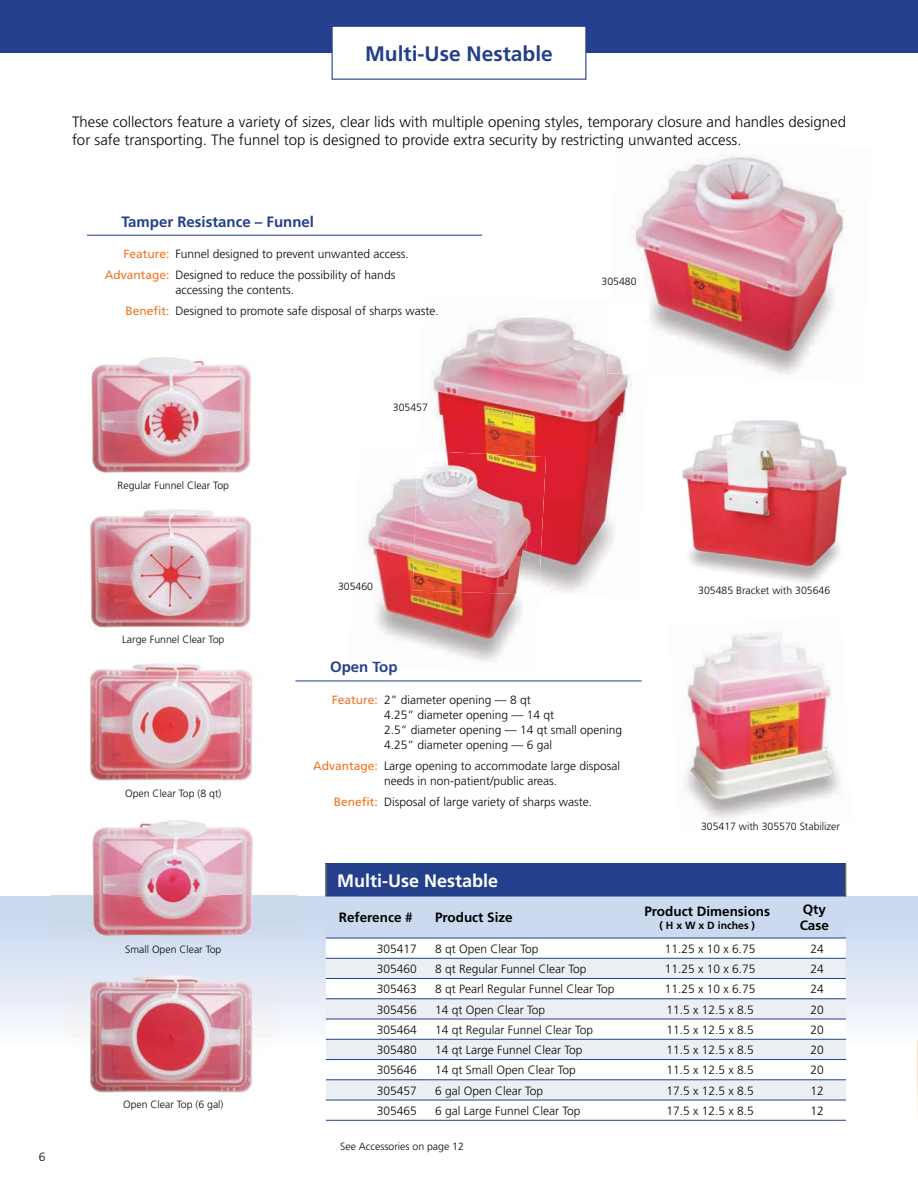
<style>
.page{position:relative;width:918px;height:1188px;background:#fff}
.page>*{position:absolute;margin:0;border:0;box-sizing:border-box;transform-origin:0 0}
.t1{font:700 21px "Frutiger";color:#243f8b}
.t2{font:700 18px "Frutiger";color:#fff}
.t3{font:300 15px/18px "Frutiger";color:#040909}
.t4{font:700 15px "Frutiger";color:#243f8b}
.t5{font:700 15px "Frutiger";color:#22408a}
.t6{font:700 13.5px/16.2px "Frutiger";color:#010202}
.t7{font:300 12px/15px "Frutiger";color:#040909}
.t8{font:300 12px "Frutiger";color:#010202}
.t9{font:300 10.5px "Frutiger";color:#040909}
.t10{font:700 10.5px "Frutiger";color:#010202}
.s1{color:#010202}
.s2{font-weight:400;color:#f27422}
.s3{color:#243f8b}
</style>
<div class="page">
<svg style="left:0;top:896px;width:918px;height:225px"></svg>
<svg style="left:917px;top:1040px;width:1px;height:81px"></svg>
<div style="left:0;top:0;width:918px;height:53px;background:#243f8b"></div>
<div style="left:332px;top:26px;width:254px;height:53px;background:#fff"></div>
<div style="left:332px;top:26px;width:254px;height:54px;border:1px solid #243f8b"></div>
<img style="left:51px;top:820px;width:245px;height:130px">
<img style="left:65px;top:970px;width:213px;height:135px">
<img style="left:89px;top:663px;width:164px;height:118px">
<img style="left:431px;top:317px;width:201px;height:275px">
<img style="left:685px;top:632px;width:155px;height:188px">
<hr style="left:296px;top:681px;width:346px;height:1px;background:#243f8b">
<hr style="left:87px;top:235px;width:395px;height:1px;background:#243f8b">
<img style="left:610px;top:155px;width:234px;height:227px">
<img style="left:608px;top:301px;width:41px;height:74px">
<img style="left:365px;top:447px;width:174px;height:215px">
<img style="left:413px;top:450px;width:133px;height:145px">
<img style="left:681px;top:420px;width:166px;height:163px">
<div style="left:326px;top:864px;width:520px;height:32px;background:#243f8b"></div>
<div style="left:326px;top:897px;width:520px;height:41px;background:#cbdaee"></div>
<svg style="left:326px;top:939px;width:520px;height:181px"></svg>
<svg style="left:326px;top:959px;width:520px;height:141px;fill:#e9eff2"></svg>
<hr style="left:326px;top:864px;width:1px;height:32px;background:#9ba739">
<hr style="left:846px;top:864px;width:1px;height:32px;background:#9ba739">
<hr style="left:326px;top:896px;width:520px;height:1px;background:#243f8b">
<hr style="left:326px;top:938px;width:520px;height:1px;background:#243f8b">
<hr style="left:326px;top:958px;width:520px;height:1px;background:#243f8b">
<hr style="left:326px;top:978px;width:520px;height:1px;background:#243f8b">
<hr style="left:326px;top:999px;width:520px;height:1px;background:#243f8b">
<hr style="left:326px;top:1019px;width:520px;height:1px;background:#243f8b">
<hr style="left:326px;top:1039px;width:520px;height:1px;background:#243f8b">
<hr style="left:326px;top:1059px;width:520px;height:1px;background:#243f8b">
<hr style="left:326px;top:1080px;width:520px;height:1px;background:#243f8b">
<hr style="left:326px;top:1100px;width:520px;height:1px;background:#243f8b">
<hr style="left:326px;top:1120px;width:520px;height:1px;background:#243f8b">
<img style="left:91px;top:357px;width:161px;height:116px">
<img style="left:89px;top:509px;width:163px;height:119px">
<h1 class="t1" style="left:365px;top:45px;width:189px">Multi-Use Nestable</h1>
<p class="t3" style="left:72px;top:114px;width:776px">These collectors feature a variety of sizes, clear lids with multiple opening styles, temporary closure and handles designed for safe transporting. The funnel top is designed to provide extra security by restrictin<span class="s1">g unwanted access.</span></p>
<p class="t4" style="left:122px;top:215px;width:194px">Tamper Resistance – Funnel</p>
<p class="t7" style="left:105px;top:244px;width:305px;line-height:21px;text-indent:19px"><span class="s2">Feature:</span> Funnel designed to prevent unwanted access.<br><span class="s2">Advantage:</span> Designed to reduce the possibility of hands</p>
<p class="t7" style="left:125px;top:280px;width:315px;line-height:21px;text-indent:50px">accessing the contents.<br><span class="s2">Benefit:</span> Designed to promote safe disposal of sharps waste.</p>
<p class="t9" style="left:118px;top:481px;width:113px">Regular Funnel Clear Top</p>
<p class="t9" style="left:393px;top:403px;width:37px">305457</p>
<p class="t9" style="left:602px;top:277px;width:37px">305480</p>
<p class="t7" style="left:39px;top:1150px;width:8px">6</p>
<p class="t9" style="left:122px;top:635px;width:104px">Large Funnel Clear Top</p>
<p class="t9" style="left:125px;top:789px;width:98px">Open Clear Top (8 qt)</p>
<p class="t9" style="left:125px;top:945px;width:98px">Small Open Clear Top</p>
<p class="t9" style="left:123px;top:1101px;width:102px">Open Clear Top (6 gal)</p>
<p class="t9" style="left:338px;top:582px;width:37px">305460</p>
<p class="t9" style="left:698px;top:586px;width:133px">305485 Bracket with 305646</p>
<p class="t5" style="left:330px;top:661px;width:69px"><span class="s3">Op</span>en Top</p>
<p class="t7" style="left:384px;top:693px;width:240px;text-indent:-52px"><span class="s2">Feature:</span> 2” diameter opening — 8 qt<br>4.25” diameter opening — 14 qt<br>2.5” diameter opening — 14 qt small opening 4.25” diameter opening — 6 gal</p>
<p class="t7" style="left:384px;top:759px;width:238px;text-indent:-71px"><span class="s2">Advantage:</span> Large opening to accommodate large disposal needs in non-patient/public areas.</p>
<p class="t7" style="left:334px;top:795px;width:260px"><span class="s2">Benefit:</span> Disposal of large variety of sharps waste.</p>
<h2 class="t2" style="left:337px;top:873px;width:163px">Multi-Use Nestable</h2>
<p class="t6" style="left:339px;top:911px;width:76px">Reference #</p>
<p class="t6" style="left:435px;top:911px;width:79px">Product Size</p>
<p class="t9" style="left:701px;top:822px;width:140px">305417 with 305570 Stabilizer</p>
<p class="t6" style="left:644px;top:904px;width:127px">Product Dimensions</p>
<p class="t10" style="left:659px;top:921px;width:97px">( H x W x D inches )</p>
<p class="t6" style="left:800px;top:902px;width:31px">Qty<br>Case</p>
<p class="t7" style="left:377px;top:942px;width:42px">305417</p>
<p class="t7" style="left:435px;top:942px;width:105px">8 qt Open Clear Top</p>
<p class="t7" style="left:665px;top:942px;width:92px">11.25 x 10 x 6.75</p>
<p class="t8" style="left:811px;top:944px;width:15px">24</p>
<p class="t7" style="left:377px;top:962px;width:42px">305460</p>
<p class="t7" style="left:435px;top:962px;width:153px">8 qt Regular Funnel Clear Top</p>
<p class="t7" style="left:665px;top:962px;width:92px">11.25 x 10 x 6.75</p>
<p class="t8" style="left:811px;top:964px;width:15px">24</p>
<p class="t7" style="left:377px;top:983px;width:42px">305463</p>
<p class="t7" style="left:435px;top:983px;width:181px">8 qt Pearl Regular Funnel Clear Top</p>
<p class="t7" style="left:665px;top:983px;width:92px">11.25 x 10 x 6.75</p>
<p class="t8" style="left:811px;top:984px;width:15px">24</p>
<p class="t7" style="left:377px;top:1003px;width:42px">305456</p>
<p class="t7" style="left:435px;top:1003px;width:112px">14 qt Open Clear Top</p>
<p class="t7" style="left:667px;top:1003px;width:89px">11.5 x 12.5 x 8.5</p>
<p class="t8" style="left:811px;top:1005px;width:15px">20</p>
<p class="t7" style="left:377px;top:1023px;width:42px">305464</p>
<p class="t7" style="left:435px;top:1023px;width:160px">14 qt Regular Funnel Clear Top</p>
<p class="t7" style="left:667px;top:1023px;width:89px">11.5 x 12.5 x 8.5</p>
<p class="t8" style="left:811px;top:1025px;width:15px">20</p>
<p class="t7" style="left:377px;top:1043px;width:42px">305480</p>
<p class="t7" style="left:435px;top:1043px;width:149px">14 qt Large Funnel Clear Top</p>
<p class="t7" style="left:667px;top:1043px;width:89px">11.5 x 12.5 x 8.5</p>
<p class="t8" style="left:811px;top:1045px;width:15px">20</p>
<p class="t7" style="left:377px;top:1064px;width:42px">305646</p>
<p class="t7" style="left:435px;top:1064px;width:142px">14 qt Small Open Clear Top</p>
<p class="t7" style="left:667px;top:1064px;width:89px">11.5 x 12.5 x 8.5</p>
<p class="t8" style="left:811px;top:1065px;width:15px">20</p>
<p class="t7" style="left:377px;top:1084px;width:42px">305457</p>
<p class="t7" style="left:435px;top:1084px;width:110px">6 gal Open Clear Top</p>
<p class="t7" style="left:667px;top:1084px;width:89px">17.5 x 12.5 x 8.5</p>
<p class="t8" style="left:811px;top:1086px;width:15px">12</p>
<p class="t7" style="left:377px;top:1104px;width:42px">305465</p>
<p class="t7" style="left:435px;top:1104px;width:147px">6 gal Large Funnel Clear Top</p>
<p class="t7" style="left:667px;top:1104px;width:89px">17.5 x 12.5 x 8.5</p>
<p class="t8" style="left:811px;top:1106px;width:15px">12</p>
<p class="t9" style="left:340px;top:1142px;width:125px">See Accessories on page 12</p>
</div>
